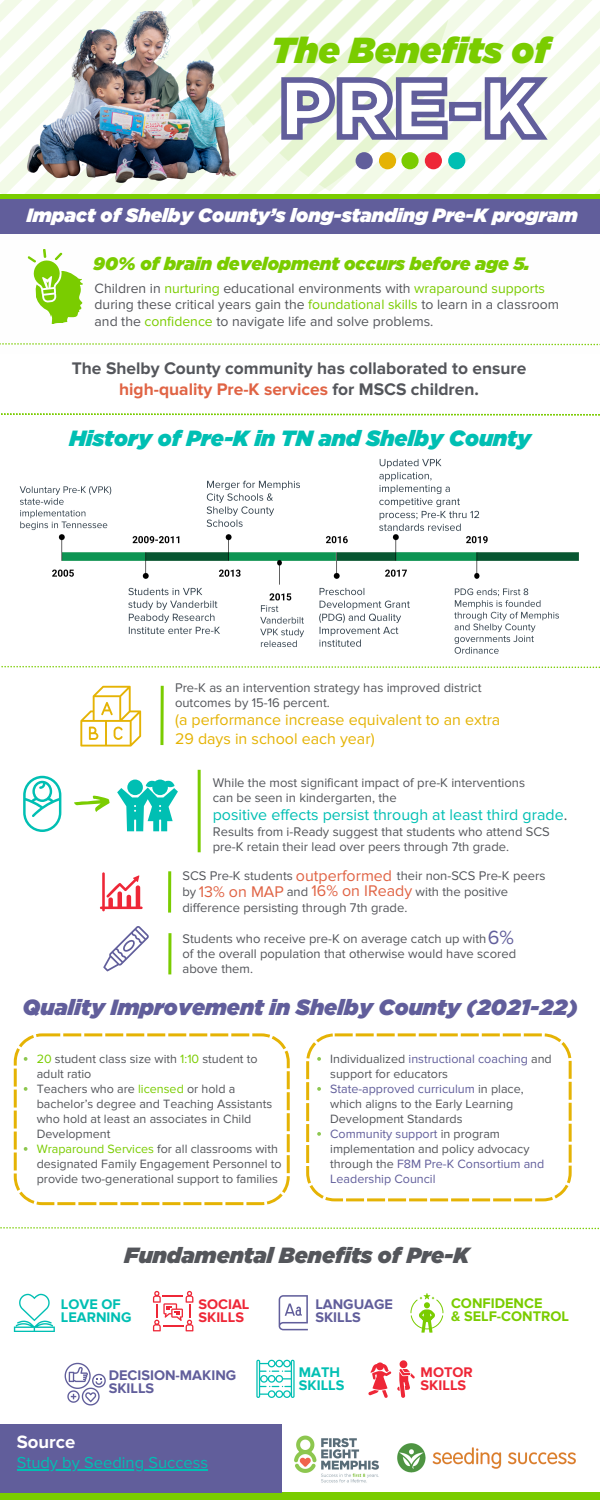
<style>
.page{position:relative;width:600px;height:1500px;background:#fff}
.page>*{position:absolute;margin:0;border:0;box-sizing:border-box;transform-origin:0 0}
.t1{font:900 81.3px "Gotham";color:#fff}
.t2{font:italic 900 36.2px "Gotham";color:#7acc00}
.t3{font:italic 900 22px "Gotham";color:#615e9b}
.t4{font:italic 900 22px "Gotham";color:#00bfb3}
.t5{font:italic 900 22px "Gotham";color:#54565b}
.t6{font:19.8px "Proxima Nova";color:#615e9b}
.t7{font:italic 900 19.2px "Gotham";color:#fff}
.t8{font:700 18.5px "Proxima Nova";color:#fff}
.t9{font:italic 900 18.1px "Gotham";color:#7acc00}
.t10{font:700 17.4px/21px "Proxima Nova";color:#54565b;text-align:center}
.t11{font:16.5px "Proxima Nova";color:#00bfb3}
.t12{font:16px/18.8px "Proxima Nova";color:#e5b304}
.t13{font:16px "Proxima Nova";color:#00bfb3}
.t14{font:16px "Proxima Nova";color:#e06344}
.t15{font:700 14.5px/13.5px "Proxima Nova";color:#615e9b}
.t16{font:700 14.5px/13.5px "Proxima Nova";color:#00bfb3}
.t17{font:700 14.5px/13.5px "Proxima Nova";color:#7acc00}
.t18{font:700 14.5px/13.5px "Proxima Nova";color:#ee2737}
.t19{font:14px/16.5px "Proxima Nova";color:#54565b}
.t20{font:13px/15px "Proxima Nova";color:#54565b}
.t21{font:12.5px/15px "Proxima Nova";color:#54565b}
.s1{color:#7acc00}
.s2{color:#e06344}
.s3{color:#54565b}
.s4{color:#615e9b}
</style>
<div class="page">
<svg style="left:0;top:0;width:184px;height:195px;fill:#f5fbed"></svg>
<div style="left:0;top:195px;width:600px;height:25px;background:#7acc00"></div>
<svg style="left:27px;top:249px;width:56px;height:75px"></svg>
<svg style="left:184px;top:0;width:416px;height:234px"></svg>
<svg style="left:279px;top:74px;width:275px;height:69px"></svg>
<div style="left:448px;top:152px;width:17px;height:17px;background:#00bfb3;border-radius:50%"></div>
<div style="left:425px;top:152px;width:17px;height:17px;background:#ee2737;border-radius:50%"></div>
<div style="left:401px;top:152px;width:18px;height:17px;background:#7acc00;border-radius:50%"></div>
<div style="left:379px;top:152px;width:17px;height:17px;background:#e5b304;border-radius:50%"></div>
<div style="left:356px;top:152px;width:17px;height:17px;background:#615e9b;border-radius:50%"></div>
<img style="left:21px;top:11px;width:218px;height:173px">
<div style="left:0;top:199px;width:600px;height:34px;background:#615e9b"></div>
<img style="left:19px;top:458px;width:560px;height:196px">
<svg style="left:0;top:343px;width:600px;height:2px"></svg>
<svg style="left:1px;top:666px;width:599px;height:2px"></svg>
<svg style="left:0;top:1227px;width:599px;height:2px"></svg>
<svg style="left:80px;top:686px;width:61px;height:61px"></svg>
<svg style="left:23px;top:776px;width:38px;height:56px"></svg>
<svg style="left:117px;top:780px;width:61px;height:51px"></svg>
<svg style="left:74px;top:795px;width:36px;height:17px"></svg>
<svg style="left:100px;top:872px;width:43px;height:39px"></svg>
<svg style="left:160px;top:686px;width:4px;height:59px"></svg>
<hr style="left:198px;top:770px;width:3px;height:82px;background:#7acc00">
<hr style="left:168px;top:871px;width:3px;height:42px;background:#7acc00">
<hr style="left:168px;top:933px;width:3px;height:41px;background:#7acc00">
<svg style="left:103px;top:926px;width:46px;height:45px"></svg>
<svg style="left:65px;top:1363px;width:41px;height:43px"></svg>
<svg style="left:14px;top:1294px;width:41px;height:38px"></svg>
<svg style="left:279px;top:1295px;width:29px;height:35px"></svg>
<svg style="left:410px;top:1293px;width:33px;height:40px"></svg>
<svg style="left:256px;top:1360px;width:39px;height:38px"></svg>
<svg style="left:368px;top:1362px;width:23px;height:36px"></svg>
<svg style="left:397px;top:1360px;width:18px;height:38px"></svg>
<svg style="left:153px;top:1291px;width:40px;height:40px"></svg>
<svg style="left:1px;top:413px;width:599px;height:3px"></svg>
<img style="left:397px;top:1443px;width:179px;height:30px">
<img style="left:294px;top:1435px;width:85px;height:48px">
<svg style="left:14px;top:1033px;width:276px;height:172px"></svg>
<svg style="left:24px;top:1057px;width:3px;height:4px"></svg>
<svg style="left:24px;top:1087px;width:3px;height:4px"></svg>
<svg style="left:24px;top:1147px;width:3px;height:4px"></svg>
<svg style="left:306px;top:1033px;width:266px;height:168px"></svg>
<svg style="left:317px;top:1057px;width:4px;height:4px"></svg>
<svg style="left:317px;top:1087px;width:4px;height:4px"></svg>
<svg style="left:317px;top:1132px;width:4px;height:4px"></svg>
<div style="left:0;top:1493px;width:600px;height:7px;background:#7acc00"></div>
<div style="left:0;top:1424px;width:282px;height:69px;background:#615e9b"></div>
<svg style="left:17px;top:1469px;width:9px;height:2px"></svg>
<hr style="left:26px;top:1469px;width:182px;height:2px;background:#00bfb3">
<h2 class="t2" style="left:271px;top:29px;width:280px">The Benefits of</h2>
<h1 class="t1" style="left:279px;top:61px;width:264px">PRE-K</h1>
<h3 class="t7" style="left:27px;top:204px;width:553px">Impact of Shelby County’s long-standing Pre-K program</h3>
<h3 class="t9" style="left:93px;top:253px;width:438px">90% of brain development occurs before age 5.</h3>
<p class="t19" style="left:95px;top:280px;width:466px">Children in <span class="s1">nurturing</span> educational environments with <span class="s1">wraparound supports </span>during these critical years gain the <span class="s1">foundational skills</span> to learn in a classroom and the <span class="s1">confidence</span> to navigate life and solve problems.</p>
<h3 class="t10" style="left:72px;top:358px;width:456px">The Shelby County community has collaborated to ensure <span class="s2">high-quality Pre-K services</span> for MSCS children.</h3>
<h3 class="t4" style="left:70px;top:425px;width:463px">History of Pre-K in TN and Shelby County</h3>
<p class="t20" style="left:175px;top:681px;width:308px">Pre-K as an intervention strategy has improved district outcomes by 15-16 percent.</p>
<p class="t12" style="left:175px;top:711px;width:327px">(a performance increase equivalent to an extra<br>29 days in school each year)</p>
<p class="t20" style="left:213px;top:776px;width:314px">While the most significant impact of pre-K interventions can be seen in kindergarten, the</p>
<p class="t13" style="left:213px;top:805px;width:356px">positive effects persist through at least third grade<span class="s3">.</span></p>
<p class="t20" style="left:213px;top:824px;width:339px">Results from i-Ready suggest that students who attend SCS pre-K retain their lead over peers through 7th grade.</p>
<p class="t14" style="left:296px;top:867px;width:98px">outperformed</p>
<p class="t20" style="left:182px;top:869px;width:112px">SCS Pre-K students</p>
<p class="t20" style="left:397px;top:869px;width:150px">their non-SCS Pre-K peers</p>
<p class="t20" style="left:182px;top:884px;width:15px">by</p>
<p class="t20" style="left:287px;top:884px;width:23px">and</p>
<p class="t20" style="left:416px;top:884px;width:94px">with the positive</p>
<p class="t20" style="left:182px;top:900px;width:226px">difference persisting through 7th grade.</p>
<p class="t20" style="left:183px;top:932px;width:335px">Students who receive pre-K on average catch up with<br>of the overall population that otherwise would have scored above them.</p>
<p class="t14" style="left:199px;top:882px;width:87px">13% on MAP</p>
<p class="t14" style="left:311px;top:881px;width:102px">16% on IReady</p>
<h3 class="t6" style="left:488px;top:926px;width:28px">6%</h3>
<h3 class="t3" style="left:23px;top:995px;width:556px">Quality Improvement in Shelby County (2021-22)</h3>
<p class="t21" style="left:37px;top:1052px;width:247px"><span class="s1">20</span> student class size with <span class="s1">1:10</span> student to adult ratio<br>Teachers who are <span class="s1">licensed</span> or hold a bachelor’s degree and Teaching Assistants who hold at least an associates in Child Development<br><span class="s1">Wraparound Services</span> for all classrooms with designated Family Engagement Personnel to provide two-generational support to families</p>
<p class="t21" style="left:330px;top:1052px;width:223px">Individualized <span class="s4">instructional coaching</span> and support for educators<br><span class="s4">State-approved curriculum</span> in place, which aligns to the Early Learning<br>Development Standards<br><span class="s4">Community support</span> in program implementation and policy advocacy through the <span class="s4">F8M Pre-K Consortium and<br>Leadership Council</span></p>
<h3 class="t5" style="left:125px;top:1242px;width:346px">Fundamental Benefits of Pre-K</h3>
<p class="t17" style="left:451px;top:1297px;width:120px">CONFIDENCE<br>&amp; SELF-CONTROL</p>
<p class="t16" style="left:61px;top:1298px;width:72px">LOVE OF<br>LEARNING</p>
<p class="t18" style="left:199px;top:1298px;width:53px">SOCIAL<br>SKILLS</p>
<p class="t15" style="left:315px;top:1298px;width:79px">LANGUAGE<br>SKILLS</p>
<p class="t15" style="left:109px;top:1368px;width:129px">DECISION-MAKING<br>SKILLS</p>
<h3 class="t8" style="left:17px;top:1431px;width:60px">Source</h3>
<h3 class="t11" style="left:17px;top:1453px;width:193px">Study by Seeding Success</h3>
<p class="t16" style="left:299px;top:1365px;width:47px">MATH<br>SKILLS</p>
<p class="t18" style="left:421px;top:1365px;width:54px">MOTOR<br>SKILLS</p>
</div>
